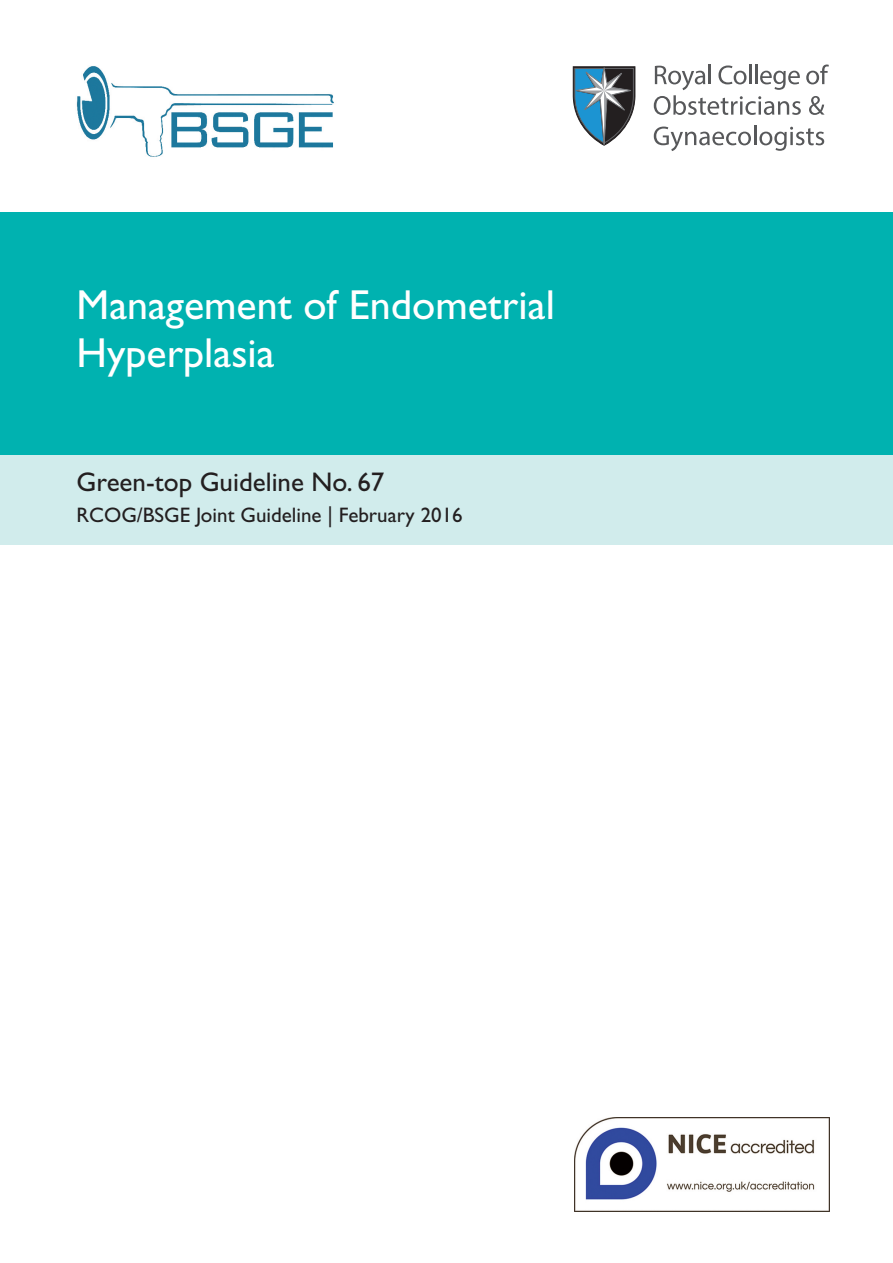
<style>
.page{position:relative;width:893px;height:1263px;background:#fff}
.page>*{position:absolute;margin:0;border:0;box-sizing:border-box;transform-origin:0 0}
.t1{font:42px/48px "Gill Sans";color:#fff}
.t2{font:27px "Gill Sans";color:#231f20}
.t3{font:21px "Gill Sans";color:#231f20}
</style>
<div class="page">
<div style="left:0;top:213px;width:893px;height:242px;background:#00b2b0"></div>
<div style="left:0;top:455px;width:893px;height:89px;background:#d1ecec"></div>
<svg style="left:654px;top:65px;width:175px;height:50px"></svg>
<svg style="left:654px;top:126px;width:170px;height:25px"></svg>
<svg style="left:573px;top:66px;width:63px;height:80px"></svg>
<img style="left:76px;top:66px;width:258px;height:91px">
<img style="left:575px;top:1117px;width:255px;height:94px">
<h1 class="t1" style="left:77px;top:285px;width:480px">Management of Endometrial<br>Hyperplasia</h1>
<p class="t2" style="left:77px;top:471px;width:309px">Green-top Guideline No. 67</p>
<p class="t3" style="left:77px;top:507px;width:388px">RCOG/BSGE Joint Guideline | February 2016</p>
</div>
